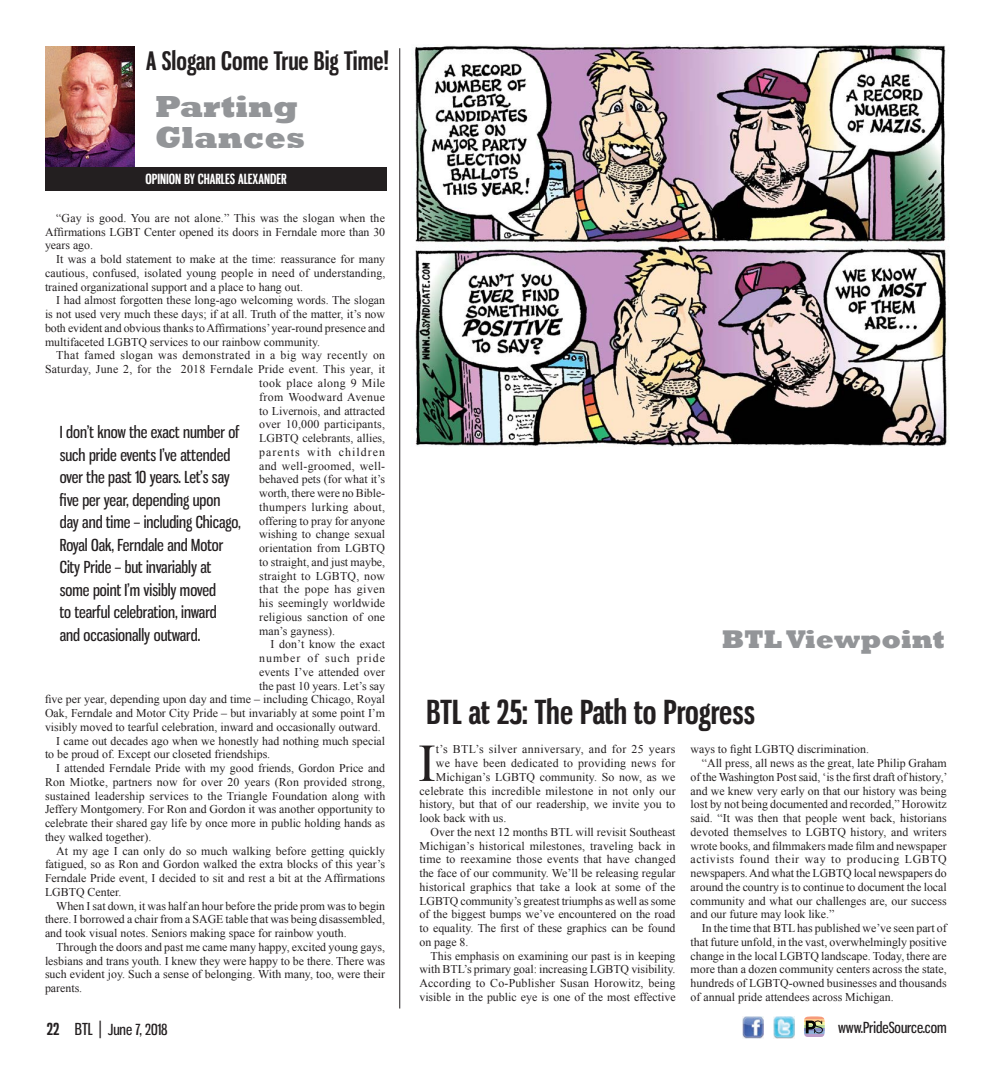
<style>
.page{position:relative;width:990px;height:1080px;background:#fff}
.page>*{position:absolute;margin:0;border:0;box-sizing:border-box;transform-origin:0 0}
.Body_Copy_-_DropCap{font:53.38px "Times New Roman";color:#231f20}
.Headline_2_-_Small{font:700 32.5px "Gnuolane Rg";color:#231f20}
.Column_Name{font:800 31.25px/31.2px "Rockwell";color:#939598}
.Column_Name-2{font:800 26.25px "Rockwell";color:#939598}
.Headline_2_-_Small-2{font:700 25px "Gnuolane Rg";color:#231f20}
.Pull_Quote_W_O_Quote{font:16.25px/22.5px "Gnuolane Rg";color:#231f20}
.t1{font:15px "Gnuolane Rg";color:#231f20}
.ByLine_New{font:700 13.75px "Gnuolane Rg";color:#fff}
.Body_Copy{font:11.88px/13.8px "Times New Roman";color:#231f20;text-align:justify}
.Body_Copy_-_DropCap-2{font:11.88px "Times New Roman";letter-spacing:.015em;color:#231f20}
.Body_Copy-2{font:11.88px "Times New Roman";letter-spacing:.03em;color:#231f20}
.Body_Copy-3{font:11.88px "Times New Roman";letter-spacing:.02em;color:#231f20}
.Body_Copy-4{font:11.88px "Times New Roman";letter-spacing:.025em;color:#231f20}
.Body_Copy-5{font:11.88px "Times New Roman";letter-spacing:.035em;color:#231f20}
.Body_Copy-6{font:11.88px "Times New Roman";letter-spacing:.09em;color:#231f20}
.Body_Copy-7{font:11.88px "Times New Roman";letter-spacing:.04em;color:#231f20}
.Body_Copy-8{font:11.88px "Times New Roman";letter-spacing:.085em;color:#231f20}
.s1{font-weight:700;font-size:16.25px}
.s2{font-size:16.25px}
.s3{font-size:17.5px}
</style>
<div class="page">
<img style="left:773px;top:1016px;width:22px;height:22px">
<img style="left:742px;top:1016px;width:22px;height:22px">
<hr style="left:804px;top:1016px;width:21px;height:3px;background:#f69a7a">
<hr style="left:804px;top:1019px;width:21px;height:3px;background:#fdc88a">
<hr style="left:804px;top:1022px;width:21px;height:3px;background:#f6f3a2">
<hr style="left:804px;top:1025px;width:21px;height:3px;background:#b7d99b">
<hr style="left:804px;top:1028px;width:21px;height:3px;background:#868fc4">
<hr style="left:804px;top:1031px;width:21px;height:3px;background:#8fafd8">
<hr style="left:804px;top:1034px;width:21px;height:3px;background:#bb9cc9">
<svg style="left:806px;top:1021px;width:17px;height:12px"></svg>
<img style="left:415px;top:45px;width:534px;height:401px">
<img style="left:45px;top:46px;width:90px;height:120px">
<div style="left:45px;top:167px;width:342px;height:24px;background:#231f20"></div>
<hr style="left:399px;top:48px;width:1px;height:961px;background:#231f20">
<p class="Headline_2_-_Small-2" style="left:146px;top:45px;width:244px">A Slogan Come True Big Time!</p>
<p class="Column_Name" style="left:155px;top:91px;width:152px">Parting<br>Glances</p>
<p class="ByLine_New" style="left:145px;top:171px;width:143px">OPINION BY CHARLES ALEXANDER</p>
<p class="Body_Copy" style="left:45px;top:211px;width:342px;text-indent:11px">“Gay is good. You are not alone.” This was the slogan when the Affirmations LGBT Center opened its doors in Ferndale more than 30 years ago.</p>
<p class="Body_Copy" style="left:45px;top:252px;width:342px;text-indent:11px">It was a bold statement to make at the time: reassurance for many cautious, confused, isolated young people in need of understanding, trained organizational support and a place to hang out.</p>
<p class="Body_Copy" style="left:45px;top:293px;width:342px;text-indent:11px">I had almost forgotten these long-ago welcoming words. The slogan is not used very much these days; if at all. Truth of the matter, it’s now both evident and obvious thanks to Affirmations’ year-round presence and multifaceted LGBTQ services to our rainbow community.</p>
<p class="Body_Copy-2" style="left:56px;top:348px;width:330px">That famed slogan was demonstrated in a big way recently on</p>
<p class="Body_Copy-3" style="left:45px;top:361px;width:342px">Saturday, June 2, for the 2018 Ferndale Pride event. This year, it</p>
<p class="Body_Copy-2" style="left:259px;top:375px;width:128px">took place along 9 Mile</p>
<p class="Body_Copy-2" style="left:259px;top:389px;width:127px">from Woodward Avenue</p>
<p class="Body_Copy" style="left:259px;top:403px;width:128px">to Livernois, and attracted</p>
<p class="Body_Copy" style="left:259px;top:417px;width:127px">over 10,000 participants,</p>
<p class="Body_Copy" style="left:259px;top:431px;width:128px">LGBTQ celebrants, allies,</p>
<p class="Body_Copy-6" style="left:259px;top:444px;width:127px">parents with children</p>
<p class="Body_Copy-4" style="left:259px;top:458px;width:128px">and well-groomed, well-</p>
<p class="Body_Copy" style="left:259px;top:472px;width:127px">behaved pets (for what it’s</p>
<p class="Body_Copy" style="left:259px;top:486px;width:128px">worth, there were no Bible-</p>
<p class="Body_Copy-5" style="left:259px;top:499px;width:127px">thumpers lurking about,</p>
<p class="Body_Copy" style="left:259px;top:513px;width:128px">offering to pray for anyone</p>
<p class="Body_Copy" style="left:259px;top:527px;width:128px">wishing to change sexual</p>
<p class="Body_Copy" style="left:259px;top:541px;width:128px">orientation from LGBTQ</p>
<p class="Body_Copy" style="left:259px;top:555px;width:128px">to straight, and just maybe,</p>
<p class="Body_Copy-3" style="left:259px;top:568px;width:127px">straight to LGBTQ, now</p>
<p class="Body_Copy-7" style="left:259px;top:581px;width:127px">that the pope has given</p>
<p class="Body_Copy" style="left:259px;top:596px;width:128px">his seemingly worldwide</p>
<p class="Body_Copy" style="left:259px;top:610px;width:128px">religious sanction of one</p>
<p class="Body_Copy" style="left:259px;top:623px;width:77px">man’s gayness).</p>
<p class="Body_Copy" style="left:270px;top:637px;width:116px">I don’t know the exact</p>
<p class="Body_Copy-8" style="left:259px;top:650px;width:127px">number of such pride</p>
<p class="Body_Copy" style="left:259px;top:665px;width:127px">events I’ve attended over</p>
<p class="Body_Copy" style="left:259px;top:678px;width:127px">the past 10 years. Let’s say</p>
<p class="Body_Copy" style="left:45px;top:692px;width:342px">five per year, depending upon day and time – including Chicago, Royal</p>
<p class="Body_Copy" style="left:45px;top:706px;width:342px">Oak, Ferndale and Motor City Pride – but invariably at some point I’m</p>
<p class="Body_Copy" style="left:45px;top:720px;width:337px">visibly moved to tearful celebration, inward and occasionally outward.</p>
<p class="Body_Copy" style="left:45px;top:734px;width:342px;text-indent:11px">I came out decades ago when we honestly had nothing much special to be proud of. Except our closeted friendships.</p>
<p class="Body_Copy" style="left:45px;top:761px;width:342px;text-indent:11px">I attended Ferndale Pride with my good friends, Gordon Price and Ron Miotke, partners now for over 20 years (Ron provided strong, sustained leadership services to the Triangle Foundation along with Jeffery Montgomery. For Ron and Gordon it was another opportunity to celebrate their shared gay life by once more in public holding hands as they walked together).</p>
<p class="Body_Copy" style="left:45px;top:844px;width:342px;text-indent:11px">At my age I can only do so much walking before getting quickly fatigued, so as Ron and Gordon walked the extra blocks of this year’s Ferndale Pride event, I decided to sit and rest a bit at the Affirmations LGBTQ Center.</p>
<p class="Body_Copy" style="left:45px;top:899px;width:342px;text-indent:11px">When I sat down, it was half an hour before the pride prom was to begin there. I borrowed a chair from a SAGE table that was being disassembled, and took visual notes. Seniors making space for rainbow youth.</p>
<p class="Body_Copy" style="left:45px;top:940px;width:342px;text-indent:11px">Through the doors and past me came many happy, excited young gays, lesbians and trans youth. I knew they were happy to be there. There was such evident joy. Such a sense of belonging. With many, too, were their parents.</p>
<p class="Pull_Quote_W_O_Quote" style="left:60px;top:421px;width:182px">I don’t know the exact number of such pride events I’ve attended over the past 10 years. Let’s say five per year, depending upon day and time – including Chicago,<br>Royal Oak, Ferndale and Motor<br>City Pride – but invariably at some point I’m visibly moved<br>to tearful celebration, inward and occasionally outward.</p>
<p class="Column_Name-2" style="left:722px;top:624px;width:225px">BTL Viewpoint</p>
<p class="Headline_2_-_Small" style="left:427px;top:693px;width:330px">BTL at 25: The Path to Progress</p>
<p class="Body_Copy_-_DropCap" style="left:418px;top:727px;width:19px">I</p>
<p class="Body_Copy_-_DropCap-2" style="left:436px;top:741px;width:241px">t’s BTL’s silver anniversary, and for 25 years</p>
<p class="Body_Copy" style="left:691px;top:742px;width:180px">ways to fight LGBTQ discrimination.</p>
<p class="Body_Copy" style="left:691px;top:756px;width:258px;text-indent:11px">“All press, all news as the great, late Philip Graham of the Washington Post said, ‘is the first draft of history,’ and we knew very early on that our history was being lost by not being documented and recorded,” Horowitz said. “It was then that people went back, historians devoted themselves to LGBTQ history, and writers wrote books, and filmmakers made film and newspaper activists found their way to producing LGBTQ newspapers. And what the LGBTQ local newspapers do around the country is to continue to document the local community and what our challenges are, our success and our future may look like.”</p>
<p class="Body_Copy" style="left:691px;top:921px;width:258px;text-indent:11px">In the time that BTL has published we’ve seen part of that future unfold, in the vast, overwhelmingly positive change in the local LGBTQ landscape. Today, there are more than a dozen community centers across the state, hundreds of LGBTQ-owned businesses and thousands of annual pride attendees across Michigan.</p>
<p class="Body_Copy_-_DropCap-2" style="left:436px;top:755px;width:241px">we have been dedicated to providing news for</p>
<p class="Body_Copy_-_DropCap-2" style="left:436px;top:769px;width:241px">Michigan’s LGBTQ community. So now, as we</p>
<p class="Body_Copy_-_DropCap-2" style="left:419px;top:783px;width:258px">celebrate this incredible milestone in not only our</p>
<p class="Body_Copy_-_DropCap-2" style="left:419px;top:796px;width:258px">history, but that of our readership, we invite you to</p>
<p class="Body_Copy_-_DropCap-2" style="left:419px;top:810px;width:89px">look back with us.</p>
<p class="Body_Copy" style="left:419px;top:825px;width:258px;text-indent:11px">Over the next 12 months BTL will revisit Southeast Michigan’s historical milestones, traveling back in time to reexamine those events that have changed the face of our community. We’ll be releasing regular historical graphics that take a look at some of the LGBTQ community’s greatest triumphs as well as some of the biggest bumps we’ve encountered on the road to equality. The first of these graphics can be found on page 8.</p>
<p class="Body_Copy" style="left:419px;top:949px;width:258px;text-indent:11px">This emphasis on examining our past is in keeping with BTL’s primary goal: increasing LGBTQ visibility.<br>According to Co-Publisher Susan Horowitz, being visible in the public eye is one of the most effective</p>
<p class="t1" style="left:47px;top:1021px;width:122px"><span class="s1">22</span> <span class="s2">BTL</span> <span class="s3">|</span> June 7, 2018</p>
<p class="t1" style="left:838px;top:1019px;width:110px">www.PrideSource.com</p>
</div>
